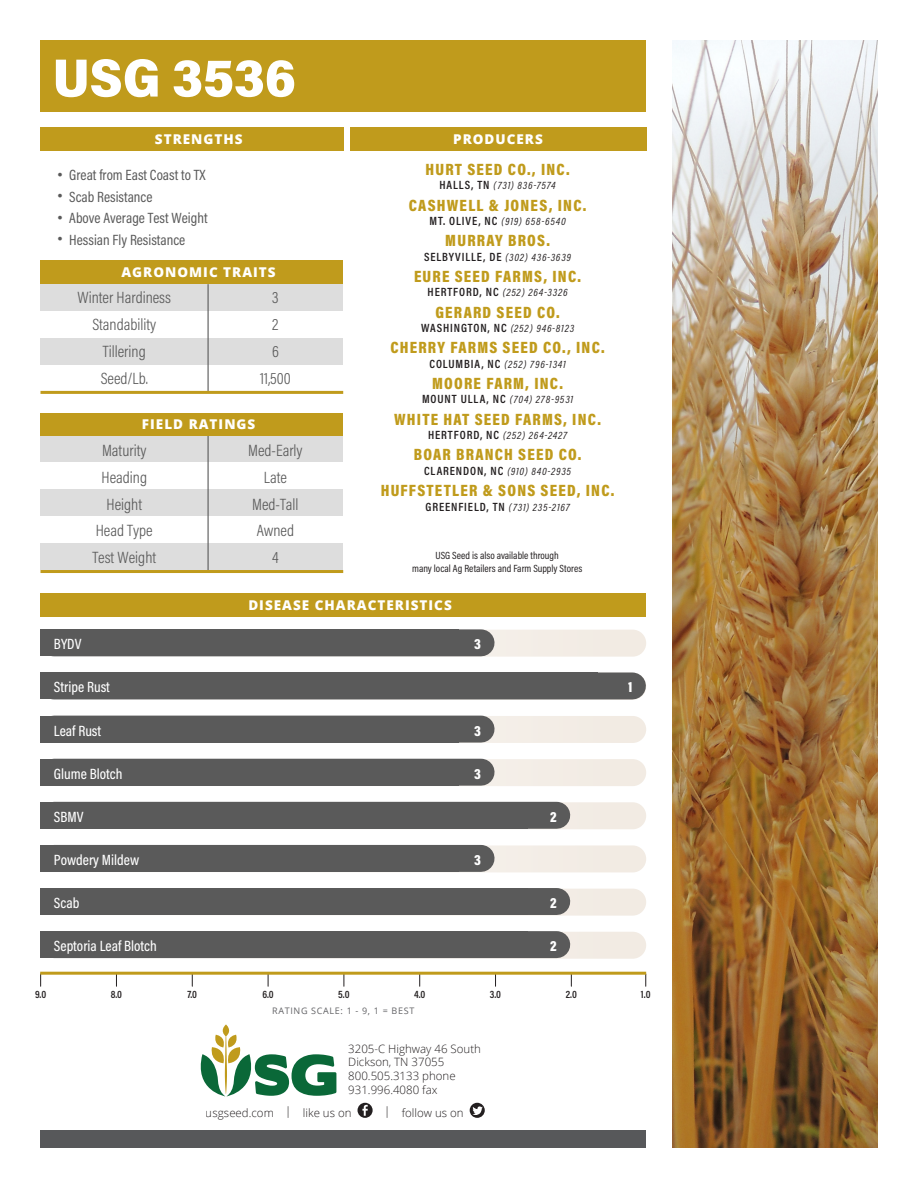
<style>
.page{position:relative;width:918px;height:1188px;background:#fff}
.page>*{position:absolute;margin:0;border:0;box-sizing:border-box;transform-origin:0 0}
.t1{font:900 53.85px "Acumin Pro Semi Condensed";color:#fff}
.Producer_Name{font:900 16.5px "Acumin Pro Cond";letter-spacing:.075em;color:#c09b1c}
.t2{font:300 16.5px "Acumin Pro Condensed";color:#595959}
.t3{font:15px "Acumin Pro Condensed";color:#595959}
.t4{font:500 15px "Acumin Pro Condensed";color:#fff}
.t5{font:900 15px "Acumin Pro Condensed";color:#fff}
.t6{font:800 13.5px "Open Sans";letter-spacing:.075em;color:#fff}
.Producer{font:600 12px "Acumin Pro Cond";letter-spacing:.075em;color:#231f20}
.t7{font:300 11.55px/13.8px "Open Sans";color:#231f20}
.Producer-2{font:italic 10.5px "Acumin Pro Cond";letter-spacing:.075em;color:#231f20}
.t8{font:10.5px/12.6px "Acumin Pro Cond";color:#231f20;text-align:center}
.t9{font:600 10.5px "Acumin Pro Cond";color:#231f20}
.t10{font:9px "Open Sans";letter-spacing:.075em;color:#636366}
.s1{font-family:"Arial"}
.s2{font-weight:600;font-style:normal;font-size:12px}
.s3{font-weight:400;font-style:italic;font-size:10.5px}
</style>
<div class="page">
<svg style="left:51px;top:630px;width:595px;height:27px;background:#e6e0da"></svg>
<svg style="left:481px;top:759px;width:165px;height:27px;background:#e9e3dc"></svg>
<svg style="left:51px;top:673px;width:595px;height:27px"></svg>
<svg style="left:557px;top:802px;width:89px;height:27px;background:#e1dbd4"></svg>
<svg style="left:481px;top:716px;width:165px;height:27px;background:#e9e3dc"></svg>
<svg style="left:481px;top:845px;width:165px;height:27px;background:#e9e3dd"></svg>
<svg style="left:54px;top:932px;width:592px;height:27px;background:#e3ded8"></svg>
<svg style="left:376px;top:889px;width:270px;height:27px;background:#e3ddd7"></svg>
<svg style="left:201px;top:1024px;width:135px;height:72px"></svg>
<svg style="left:358px;top:1103px;width:15px;height:15px"></svg>
<svg style="left:470px;top:1103px;width:15px;height:15px"></svg>
<div style="left:40px;top:593px;width:606px;height:24px;background:#c09b1c"></div>
<div style="left:40px;top:260px;width:303px;height:24px;background:#c09b1c"></div>
<div style="left:40px;top:413px;width:303px;height:23px;background:#c09b1c"></div>
<div style="left:40px;top:127px;width:304px;height:24px;background:#c09b1c"></div>
<svg style="left:645px;top:974px;width:1px;height:12px"></svg>
<svg style="left:40px;top:974px;width:1px;height:12px"></svg>
<hr style="left:42px;top:972px;width:603px;height:3px;background:#c09b1c">
<div style="left:350px;top:127px;width:296px;height:24px;background:#c09b1c"></div>
<div style="left:40px;top:40px;width:606px;height:72px;background:#c09b1c"></div>
<div style="left:40px;top:1130px;width:606px;height:18px;background:#57585a"></div>
<img style="left:673px;top:40px;width:205px;height:1107px">
<div style="left:40px;top:629px;width:419px;height:27px;background:#5a5a5a"></div>
<div style="left:40px;top:673px;width:558px;height:26px;background:#5a5a5a"></div>
<div style="left:40px;top:716px;width:419px;height:27px;background:#5a5a5a"></div>
<div style="left:40px;top:759px;width:419px;height:27px;background:#5a5a5a"></div>
<div style="left:40px;top:802px;width:488px;height:27px;background:#5a5a5a"></div>
<div style="left:40px;top:845px;width:419px;height:27px;background:#5a5a5a"></div>
<div style="left:40px;top:888px;width:488px;height:27px;background:#5a5a5a"></div>
<div style="left:40px;top:931px;width:488px;height:27px;background:#5a5a5a"></div>
<div style="left:54px;top:629px;width:427px;height:27px;background:#5a5a5a"></div>
<div style="left:54px;top:673px;width:578px;height:26px;background:#5a5a5a"></div>
<div style="left:54px;top:716px;width:427px;height:27px;background:#5a5a5a"></div>
<div style="left:54px;top:759px;width:427px;height:27px;background:#5a5a5a"></div>
<div style="left:54px;top:802px;width:503px;height:27px;background:#5a5a5a"></div>
<div style="left:54px;top:845px;width:427px;height:27px;background:#5a5a5a"></div>
<div style="left:54px;top:888px;width:503px;height:27px;background:#5a5a5a"></div>
<div style="left:54px;top:931px;width:503px;height:27px;background:#5a5a5a"></div>
<div style="left:40px;top:437px;width:303px;height:25px;background:#ddd"></div>
<div style="left:40px;top:489px;width:303px;height:27px;background:#ddd"></div>
<div style="left:40px;top:543px;width:303px;height:27px;background:#ddd"></div>
<hr style="left:208px;top:437px;width:1px;height:133px;background:#595959">
<div style="left:40px;top:284px;width:303px;height:27px;background:#ddd"></div>
<div style="left:40px;top:338px;width:303px;height:27px;background:#ddd"></div>
<hr style="left:208px;top:284px;width:1px;height:108px;background:#595959">
<hr style="left:40px;top:391px;width:303px;height:3px;background:#c09b1c">
<hr style="left:40px;top:570px;width:303px;height:3px;background:#c09b1c">
<p class="t1" style="left:53px;top:40px;width:245px">USG 3536</p>
<p class="t6" style="left:155px;top:129px;width:89px">STRENGTHS</p>
<p class="t3" style="left:57px;top:165px;width:150px"><span class="s1">•</span> Great from East Coast to TX</p>
<p class="t3" style="left:57px;top:187px;width:97px"><span class="s1">•</span> Scab Resistance</p>
<p class="t3" style="left:57px;top:208px;width:152px"><span class="s1">•</span> Above Average Test Weight</p>
<p class="t3" style="left:57px;top:230px;width:130px"><span class="s1">•</span> Hessian Fly Resistance</p>
<p class="t6" style="left:121px;top:261px;width:156px">AGRONOMIC TRAITS</p>
<p class="t2" style="left:77px;top:287px;width:95px">Winter Hardiness</p>
<p class="t2" style="left:272px;top:287px;width:8px">3</p>
<p class="t2" style="left:92px;top:314px;width:65px">Standability</p>
<p class="t2" style="left:272px;top:314px;width:8px">2</p>
<p class="t2" style="left:103px;top:341px;width:44px">Tillering</p>
<p class="t2" style="left:272px;top:341px;width:8px">6</p>
<p class="t2" style="left:101px;top:368px;width:49px">Seed/Lb.</p>
<p class="t2" style="left:260px;top:368px;width:32px">11,500</p>
<p class="t6" style="left:142px;top:414px;width:115px">FIELD RATINGS</p>
<p class="t2" style="left:102px;top:439px;width:46px">Maturity</p>
<p class="t2" style="left:248px;top:439px;width:56px">Med-Early</p>
<p class="t2" style="left:102px;top:466px;width:47px">Heading</p>
<p class="t2" style="left:264px;top:466px;width:24px">Late</p>
<p class="t2" style="left:106px;top:493px;width:37px">Height</p>
<p class="t2" style="left:252px;top:493px;width:48px">Med-Tall</p>
<p class="t2" style="left:96px;top:520px;width:58px">Head Type</p>
<p class="t2" style="left:257px;top:520px;width:39px">Awned</p>
<p class="t2" style="left:92px;top:547px;width:65px">Test Weight</p>
<p class="t2" style="left:272px;top:547px;width:8px">4</p>
<p class="t6" style="left:453px;top:129px;width:91px">PRODUCERS</p>
<p class="Producer_Name" style="left:425px;top:158px;width:146px">HURT SEED CO., INC.</p>
<p class="Producer-2" style="left:440px;top:179px;width:118px"><span class="s2">HALLS, TN</span> (731) 836-7574</p>
<p class="Producer_Name" style="left:409px;top:194px;width:179px">CASHWELL &amp; JONES, INC.</p>
<p class="Producer-2" style="left:430px;top:215px;width:138px"><span class="s2">MT. OLIVE, NC</span> (919) 658-6540</p>
<p class="Producer_Name" style="left:445px;top:230px;width:106px">MURRAY BROS.</p>
<p class="Producer" style="left:424px;top:249px;width:148px">SELBYVILLE, DE <span class="s3">(302) 436-3639</span></p>
<p class="Producer_Name" style="left:414px;top:266px;width:169px">EURE SEED FARMS, INC.</p>
<p class="Producer-2" style="left:428px;top:286px;width:142px"><span class="s2">HERTFORD, NC</span> (252) 264-3326</p>
<p class="Producer_Name" style="left:435px;top:301px;width:126px">GERARD SEED CO.</p>
<p class="Producer" style="left:421px;top:320px;width:154px">WASHINGTON, NC <span class="s3">(252) 946-8123</span></p>
<p class="Producer_Name" style="left:390px;top:337px;width:216px">CHERRY FARMS SEED CO., INC.</p>
<p class="Producer-2" style="left:429px;top:357px;width:138px"><span class="s2">COLUMBIA, NC</span> (252) 796-1341</p>
<p class="Producer_Name" style="left:432px;top:373px;width:132px">MOORE FARM, INC.</p>
<p class="Producer-2" style="left:422px;top:393px;width:153px"><span class="s2">MOUNT ULLA, NC</span> (704) 278-9531</p>
<p class="Producer_Name" style="left:394px;top:408px;width:208px">WHITE HAT SEED FARMS, INC.</p>
<p class="Producer-2" style="left:428px;top:429px;width:141px"><span class="s2">HERTFORD, NC</span> (252) 264-2427</p>
<p class="Producer_Name" style="left:414px;top:444px;width:169px">BOAR BRANCH SEED CO.</p>
<p class="Producer-2" style="left:424px;top:464px;width:148px"><span class="s2">CLARENDON, NC</span> (910) 840-2935</p>
<p class="Producer_Name" style="left:381px;top:480px;width:235px">HUFFSTETLER &amp; SONS SEED, INC.</p>
<p class="Producer" style="left:426px;top:499px;width:146px">GREENFIELD, TN <span class="s3">(731) 235-2167</span></p>
<p class="t8" style="left:412px;top:549px;width:172px">USG Seed is also available through<br>many local Ag Retailers and Farm Supply Stores</p>
<p class="t6" style="left:248px;top:595px;width:205px">DISEASE CHARACTERISTICS</p>
<p class="t4" style="left:54px;top:634px;width:29px">BYDV</p>
<p class="t5" style="left:474px;top:634px;width:8px">3</p>
<p class="t4" style="left:54px;top:678px;width:58px">Stripe Rust</p>
<p class="t5" style="left:628px;top:678px;width:6px">1</p>
<p class="t4" style="left:54px;top:721px;width:49px">Leaf Rust</p>
<p class="t5" style="left:474px;top:721px;width:8px">3</p>
<p class="t4" style="left:54px;top:764px;width:70px">Glume Blotch</p>
<p class="t5" style="left:474px;top:764px;width:8px">3</p>
<p class="t4" style="left:54px;top:807px;width:31px">SBMV</p>
<p class="t5" style="left:550px;top:807px;width:8px">2</p>
<p class="t4" style="left:54px;top:850px;width:87px">Powdery Mildew</p>
<p class="t5" style="left:474px;top:850px;width:8px">3</p>
<p class="t4" style="left:54px;top:893px;width:27px">Scab</p>
<p class="t5" style="left:550px;top:893px;width:8px">2</p>
<p class="t4" style="left:54px;top:936px;width:104px">Septoria Leaf Blotch</p>
<p class="t5" style="left:550px;top:936px;width:8px">2</p>
<p class="t9" style="left:35px;top:988px;width:13px">9.0</p>
<p class="t9" style="left:111px;top:988px;width:13px">8.0</p>
<p class="t9" style="left:187px;top:988px;width:11px">7.0</p>
<p class="t9" style="left:262px;top:988px;width:13px">6.0</p>
<p class="t9" style="left:338px;top:988px;width:13px">5.0</p>
<p class="t9" style="left:414px;top:988px;width:13px">4.0</p>
<p class="t9" style="left:490px;top:988px;width:13px">3.0</p>
<p class="t9" style="left:566px;top:988px;width:13px">2.0</p>
<p class="t9" style="left:641px;top:988px;width:11px">1.0</p>
<p class="t10" style="left:272px;top:1004px;width:144px">RATING SCALE: 1 - 9, 1 = BEST</p>
<p class="t7" style="left:348px;top:1041px;width:134px">3205-C Highway 46 South<br>Dickson, TN 37055<br>800.505.3133 phone<br>931.996.4080 fax</p>
<p class="t7" style="left:206px;top:1105px;width:147px">usgseed.com | like us on</p>
<p class="t7" style="left:384px;top:1105px;width:81px">| follow us on</p>
</div>
